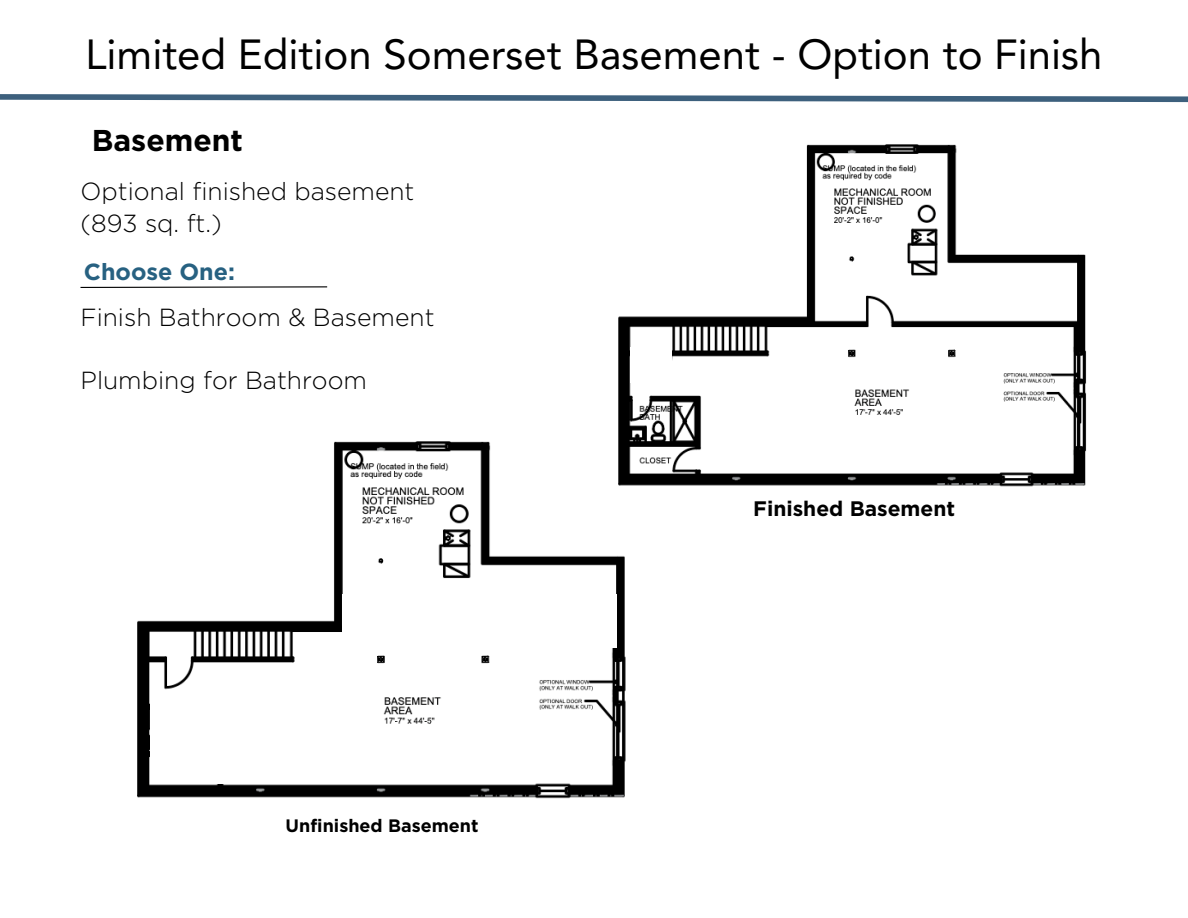
<style>
.page{position:relative;width:1188px;height:918px;background:#fff}
.page>*{position:absolute;margin:0;border:0;box-sizing:border-box;transform-origin:0 0}
.t1{font:42px "Avenir LT Pro";color:#000}
.t2{font:700 30.15px "Gotham";color:#000}
.t3{font:300 24.75px/31.3px "Gotham";color:#000}
.t4{font:700 23.25px "Gotham";color:#276181}
.t5{font:700 21px "Gotham";color:#000}
.t6{font:700 18px "Gotham";color:#000}
</style>
<div class="page">
<svg style="left:0;top:94px;width:1188px;height:9px"></svg>
<img style="left:137px;top:441px;width:489px;height:358px">
<div style="left:342px;top:594px;width:274px;height:54px;background:#fff"></div>
<div style="left:150px;top:700px;width:156px;height:84px;background:#fff"></div>
<img style="left:612px;top:144px;width:475px;height:348px">
<div style="left:631px;top:348px;width:41px;height:35px;background:#fff"></div>
<svg style="left:80px;top:286px;width:248px;height:2px"></svg>
<h3 class="t1" style="left:86px;top:37px;width:1018px">Limited Edition Somerset Basement - Option to Finish</h3>
<p class="t2" style="left:92px;top:122px;width:153px">Basement</p>
<h4 class="t3" style="left:81px;top:177px;width:335px">Optional finished basement (893 sq. ft.)</h4>
<h2 class="t4" style="left:84px;top:258px;width:153px">Choose One:</h2>
<h4 class="t3" style="left:81px;top:303px;width:356px">Finish Bathroom &amp; Basement</h4>
<h4 class="t3" style="left:81px;top:366px;width:288px">Plumbing for Bathroom</h4>
<h5 class="t6" style="left:286px;top:815px;width:194px">Unfinished Basement</h5>
<p class="t5" style="left:753px;top:496px;width:203px">Finished Basement</p>
</div>
